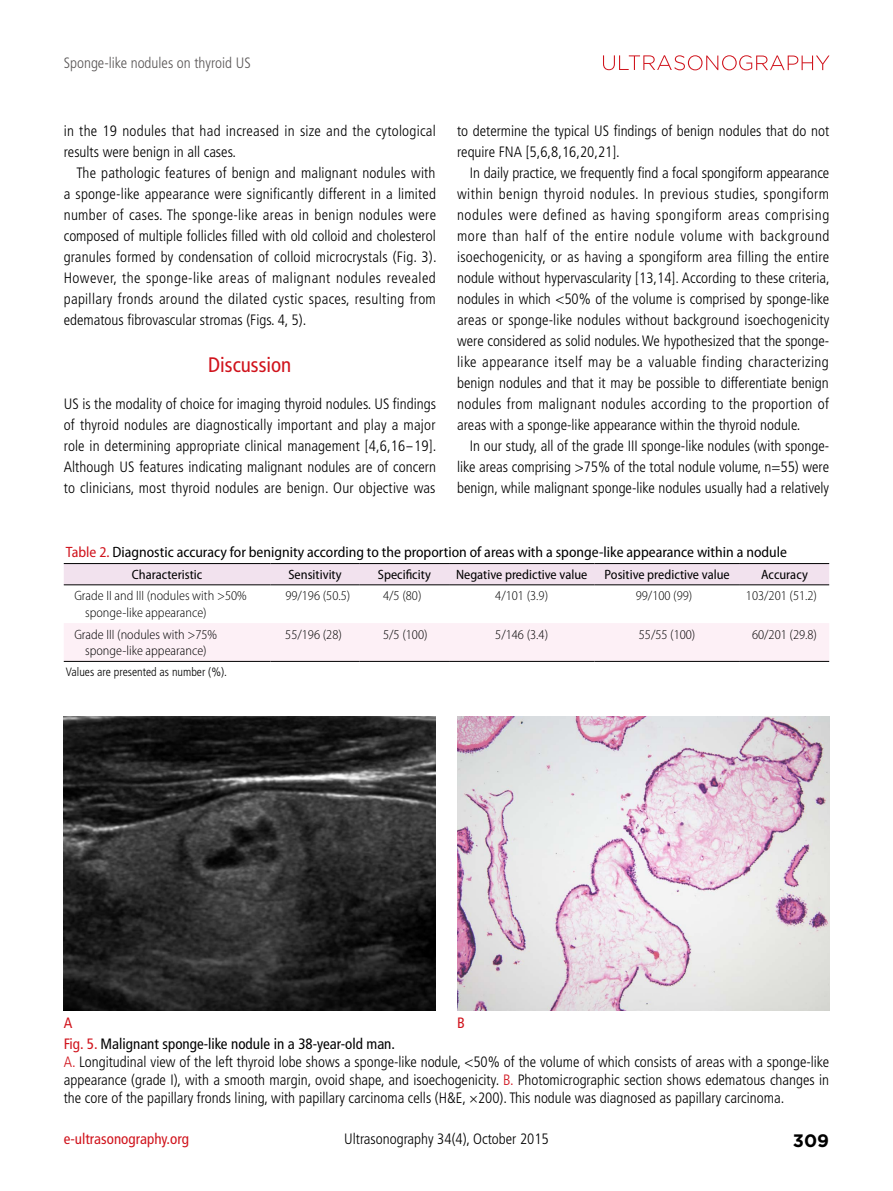
<style>
.page{position:relative;width:893px;height:1191px;background:#fff}
.page>*{position:absolute;margin:0;border:0;box-sizing:border-box;transform-origin:0 0}
.t1{font:condensed 21px "Frutiger LT Std";color:#d0131c}
.t2{font:700 18px "Gotham";color:#000}
.t3{font:300 condensed 15px/21px "Frutiger LT Std";color:#000;text-align:justify}
.t4{font:semi-condensed 15px "Myriad Pro";color:#000}
.t5{font:300 condensed 15px "Frutiger LT Std";color:#5a5757}
.t6{font:condensed 15px "Frutiger LT Std";color:#d0131c}
.t7{font:300 semi-condensed 13.5px/16.2px "Myriad Pro";color:#000}
.t8{font:semi-condensed 13.5px "Myriad Pro";color:#000}
.t9{font:300 condensed 12px "Frutiger LT Std";color:#000}
.s1{color:#d0131c}
.s2{color:#fff}
.s3{font-weight:400;color:#d0131c}
.s4{font-weight:400}
</style>
<div class="page">
<svg style="left:603px;top:55px;width:226px;height:15px"></svg>
<div style="left:64px;top:564px;width:765px;height:20px;background:#f2e2ee"></div>
<div style="left:64px;top:623px;width:765px;height:38px;background:#fdf0f6"></div>
<hr style="left:64px;top:563px;width:206px;height:1px;background:#000">
<hr style="left:270px;top:563px;width:90px;height:1px;background:#000">
<hr style="left:360px;top:563px;width:89px;height:1px;background:#000">
<hr style="left:449px;top:563px;width:145px;height:1px;background:#000">
<hr style="left:594px;top:563px;width:146px;height:1px;background:#000">
<hr style="left:740px;top:563px;width:89px;height:1px;background:#000">
<hr style="left:64px;top:584px;width:206px;height:1px;background:#000">
<hr style="left:270px;top:584px;width:90px;height:1px;background:#000">
<hr style="left:360px;top:584px;width:89px;height:1px;background:#000">
<hr style="left:449px;top:584px;width:145px;height:1px;background:#000">
<hr style="left:594px;top:584px;width:146px;height:1px;background:#000">
<hr style="left:740px;top:584px;width:89px;height:1px;background:#000">
<hr style="left:64px;top:661px;width:206px;height:1px;background:#000">
<hr style="left:270px;top:661px;width:90px;height:1px;background:#000">
<hr style="left:360px;top:661px;width:89px;height:1px;background:#000">
<hr style="left:449px;top:661px;width:145px;height:1px;background:#000">
<hr style="left:594px;top:661px;width:146px;height:1px;background:#000">
<hr style="left:740px;top:661px;width:89px;height:1px;background:#000">
<img style="left:64px;top:716px;width:372px;height:294px">
<img style="left:457px;top:716px;width:372px;height:294px">
<p class="t5" style="left:64px;top:54px;width:188px">Sponge-like nodules on thyroid US</p>
<p class="t3" style="left:64px;top:120px;width:373px">in the 19 nodules that had increased in size and the cytological results were benign in all cases.</p>
<p class="t3" style="left:64px;top:162px;width:374px;text-indent:13px">The pathologic features of benign and malignant nodules with a sponge-like appearance were significantly different in a limited number of cases. The sponge-like areas in benign nodules were composed of multiple follicles filled with old colloid and cholesterol granules formed by condensation of colloid microcrystals (Fig. 3).<br>However, the sponge-like areas of malignant nodules revealed papillary fronds around the dilated cystic spaces, resulting from edematous fibrovascular stromas (Figs. 4, 5).</p>
<h1 class="t1" style="left:208px;top:352px;width:85px">Discussion</h1>
<p class="t3" style="left:64px;top:393px;width:374px">US is the modality of choice for imaging thyroid nodules. US findings of thyroid nodules are diagnostically important and play a major role in determining appropriate clinical management [4,6,16-19].<br>Although US features indicating malignant nodules are of concern to clinicians, most thyroid nodules are benign. Our objective was</p>
<p class="t3" style="left:457px;top:120px;width:374px">to determine the typical US findings of benign nodules that do not require FNA [5,6,8,16,20,21].</p>
<p class="t3" style="left:457px;top:162px;width:374px;text-indent:13px">In daily practice, we frequently find a focal spongiform appearance within benign thyroid nodules. In previous studies, spongiform nodules were defined as having spongiform areas comprising more than half of the entire nodule volume with background isoechogenicity, or as having a spongiform area filling the entire nodule without hypervascularity [13,14]. According to these criteria, nodules in which &lt;50% of the volume is comprised by sponge-like areas or sponge-like nodules without background isoechogenicity were considered as solid nodules. We hypothesized that the sponge&shy;like appearance itself may be a valuable finding characterizing benign nodules and that it may be possible to differentiate benign nodules from malignant nodules according to the proportion of areas with a sponge-like appearance within the thyroid nodule.</p>
<p class="t3" style="left:457px;top:435px;width:374px;text-indent:13px">In our study, all of the grade III sponge-like nodules (with sponge&shy;like areas comprising &gt;75% of the total nodule volume, n=55) were benign, while malignant sponge-like nodules usually had a relatively</p>
<p class="t4" style="left:66px;top:543px;width:723px"><span class="s1">Table 2.</span> Diagnostic accuracy for benignity according to the proportion of areas with a sponge-like appearance within a nodule</p>
<p class="t8" style="left:132px;top:566px;width:72px">Characteristic</p>
<p class="t8" style="left:288px;top:566px;width:55px">Sensitivity</p>
<p class="t8" style="left:378px;top:566px;width:54px">Specificity</p>
<p class="t8" style="left:456px;top:566px;width:133px">Negative predictive value</p>
<p class="t8" style="left:605px;top:566px;width:127px">Positive predictive value</p>
<p class="t8" style="left:761px;top:566px;width:48px">Accuracy</p>
<p class="t7" style="left:85px;top:588px;width:163px;text-indent:-11px">Grade II and III (nodules with &gt;50% sponge-like appearance)</p>
<p class="t7" style="left:285px;top:588px;width:67px">99/196 (50.5)</p>
<p class="t7" style="left:383px;top:588px;width:40px">4/5 (80)</p>
<p class="t7" style="left:495px;top:588px;width:54px">4/101 (3.9)</p>
<p class="t7" style="left:636px;top:588px;width:64px">99/100 (99)<span class="s2">0</span></p>
<p class="t7" style="left:746px;top:588px;width:79px">103/201 (51.2)<span class="s2">0</span></p>
<p class="t7" style="left:74px;top:626px;width:144px;text-align:center">Grade III (nodules with &gt;75% sponge-like appearance)</p>
<p class="t7" style="left:285px;top:626px;width:58px">55/196 (28)</p>
<p class="t7" style="left:383px;top:626px;width:46px">5/5 (100)</p>
<p class="t7" style="left:495px;top:626px;width:54px">5/146 (3.4)</p>
<p class="t7" style="left:639px;top:626px;width:58px">55/55 (100)</p>
<p class="t7" style="left:752px;top:626px;width:67px">60/201 (29.8)</p>
<p class="t9" style="left:66px;top:665px;width:163px">Values are presented as number (%).</p>
<p class="t6" style="left:64px;top:1014px;width:10px">A</p>
<p class="t6" style="left:457px;top:1014px;width:9px">B</p>
<p class="t3" style="left:64px;top:1035px;width:767px;line-height:18px;text-align:left"><span class="s3">Fig. 5.</span> <span class="s4">Malignant sponge-like nodule in a 38-year-old man.<br></span><span class="s1">A.</span> Longitudinal view of the left thyroid lobe shows a sponge-like nodule, &lt;50% of the volume of which consists of areas with a sponge-like appearance (grade I), with a smooth margin, ovoid shape, and isoechogenicity. <span class="s1">B.</span> Photomicrographic section shows edematous changes in the core of the papillary fronds lining, with papillary carcinoma cells (H&amp;E, ×200). This nodule was diagnosed as papillary carcinoma.</p>
<p class="t6" style="left:64px;top:1130px;width:127px">e-ultrasonography.org</p>
<p class="t3" style="left:344px;top:1128px;width:206px">Ultrasonography 34(4), October 2015</p>
<p class="t2" style="left:793px;top:1130px;width:38px">309</p>
</div>
